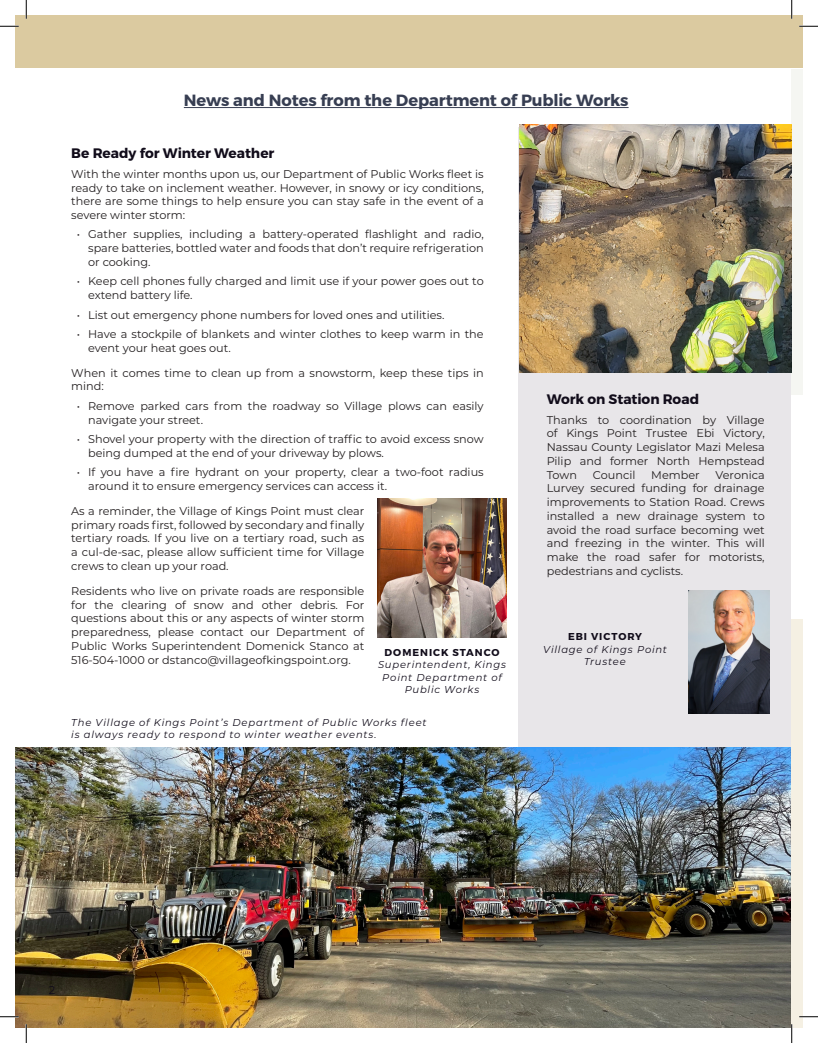
<style>
.page{position:relative;width:818px;height:1043px;background:#fff}
.page>*{position:absolute;margin:0;border:0;box-sizing:border-box;transform-origin:0 0}
.t1{font:700 16.25px "Montserrat";letter-spacing:-.01em;color:#373e52}
.t2{font:700 13.75px "Montserrat";letter-spacing:-.005em;color:#110c1a}
.t3{font:11.25px/13.8px "Montserrat";color:#231f20;text-align:justify}
.t4{font:11.25px "Montserrat";color:#110c1a}
.t5{font:italic 10px/12.5px "Montserrat";letter-spacing:.08em;color:#110c1a;text-align:center}
.s1{font-weight:700;font-style:normal}
</style>
<div class="page">
<div style="left:518px;top:128px;width:273px;height:900px;background:#e8e6e9"></div>
<div style="left:791px;top:69px;width:11px;height:325px;background:#f5f6f2"></div>
<img style="left:15px;top:747px;width:776px;height:281px">
<img style="left:519px;top:124px;width:272px;height:249px">
<div style="left:15px;top:15px;width:787px;height:53px;background:#dbcaa0"></div>
<hr style="left:184px;top:107px;width:444px;height:1px;background:#373e52">
<div style="left:791px;top:619px;width:11px;height:409px;background:#f5f0e3"></div>
<img style="left:377px;top:498px;width:129px;height:139px">
<img style="left:688px;top:591px;width:81px;height:122px">
<svg style="left:0;top:25px;width:19px;height:2px"></svg>
<svg style="left:799px;top:25px;width:19px;height:2px"></svg>
<svg style="left:0;top:1015px;width:19px;height:2px"></svg>
<svg style="left:799px;top:1015px;width:19px;height:2px"></svg>
<svg style="left:25px;top:0;width:2px;height:19px"></svg>
<svg style="left:25px;top:1024px;width:2px;height:18px"></svg>
<svg style="left:791px;top:0;width:1px;height:19px"></svg>
<svg style="left:790px;top:1024px;width:2px;height:18px"></svg>
<p class="t1" style="left:184px;top:90px;width:446px">News and Notes from the Department of Public Works</p>
<p class="t2" style="left:71px;top:145px;width:205px">Be Ready for Winter Weather</p>
<p class="t3" style="left:71px;top:166px;width:414px">With the winter months upon us, our Department of Public Works fleet is ready to take on inclement weather. However, in snowy or icy conditions, there are some things to help ensure you can stay safe in the event of a severe winter storm:</p>
<p class="t3" style="left:88px;top:227px;width:397px;text-indent:-11px">• Gather supplies, including a battery-operated flashlight and radio, spare batteries, bottled water and foods that don’t require refrigeration or cooking.</p>
<p class="t3" style="left:88px;top:274px;width:397px;text-indent:-11px">• Keep cell phones fully charged and limit use if your power goes out to extend battery life.</p>
<p class="t3" style="left:77px;top:307px;width:369px">• List out emergency phone numbers for loved ones and utilities.</p>
<p class="t3" style="left:88px;top:326px;width:397px;text-indent:-11px">• Have a stockpile of blankets and winter clothes to keep warm in the event your heat goes out.</p>
<p class="t3" style="left:71px;top:365px;width:414px">When it comes time to clean up from a snowstorm, keep these tips in mind:</p>
<p class="t3" style="left:88px;top:398px;width:397px;text-indent:-11px">• Remove parked cars from the roadway so Village plows can easily navigate your street.</p>
<p class="t3" style="left:88px;top:431px;width:397px;text-indent:-11px">• Shovel your property with the direction of traffic to avoid excess snow being dumped at the end of your driveway by plows.</p>
<p class="t3" style="left:88px;top:465px;width:397px;text-indent:-11px">• If you have a fire hydrant on your property, clear a two-foot radius around it to ensure emergency services can access it.</p>
<p class="t3" style="left:71px;top:503px;width:294px">As a reminder, the Village of Kings Point must clear primary roads first, followed by secondary and finally tertiary roads. If you live on a tertiary road, such as a cul-de-sac, please allow sufficient time for Village crews to clean up your road.</p>
<p class="t3" style="left:71px;top:583px;width:294px">Residents who live on private roads are responsible for the clearing of snow and other debris. For questions about this or any aspects of winter storm preparedness, please contact our Department of Public Works Superintendent Domenick Stanco at 516-504-1000 or dstanco@villageofkingspoint.org.</p>
<p class="t5" style="left:378px;top:645px;width:129px"><span class="s1">DOMENICK STANCO<br></span>Superintendent, Kings<br>Point Department of<br>Public Works</p>
<p class="t5" style="left:71px;top:715px;width:357px;text-align:left">The Village of Kings Point’s Department of Public Works fleet is always ready to respond to winter weather events.</p>
<p class="t2" style="left:546px;top:391px;width:154px">Work on Station Road</p>
<p class="t3" style="left:546px;top:412px;width:219px">Thanks to coordination by Village of Kings Point Trustee Ebi Victory, Nassau County Legislator Mazi Melesa Pilip and former North Hempstead Town</p>
<p class="t3" style="left:546px;top:467px;width:219px;text-indent:169px">Veronica Lurvey secured funding for drainage improvements to Station Road. Crews installed a new drainage system to avoid the road surface becoming wet and freezing in the winter. This will make the road safer for motorists, pedestrians and cyclists.</p>
<p class="t3" style="left:593px;top:467px;width:44px">Council</p>
<p class="t3" style="left:651px;top:467px;width:50px">Member</p>
<p class="t5" style="left:543px;top:630px;width:125px"><span class="s1">EBI VICTORY<br></span>Village of Kings Point<br>Trustee</p>
<p class="t4" style="left:49px;top:982px;width:8px">2</p>
</div>
